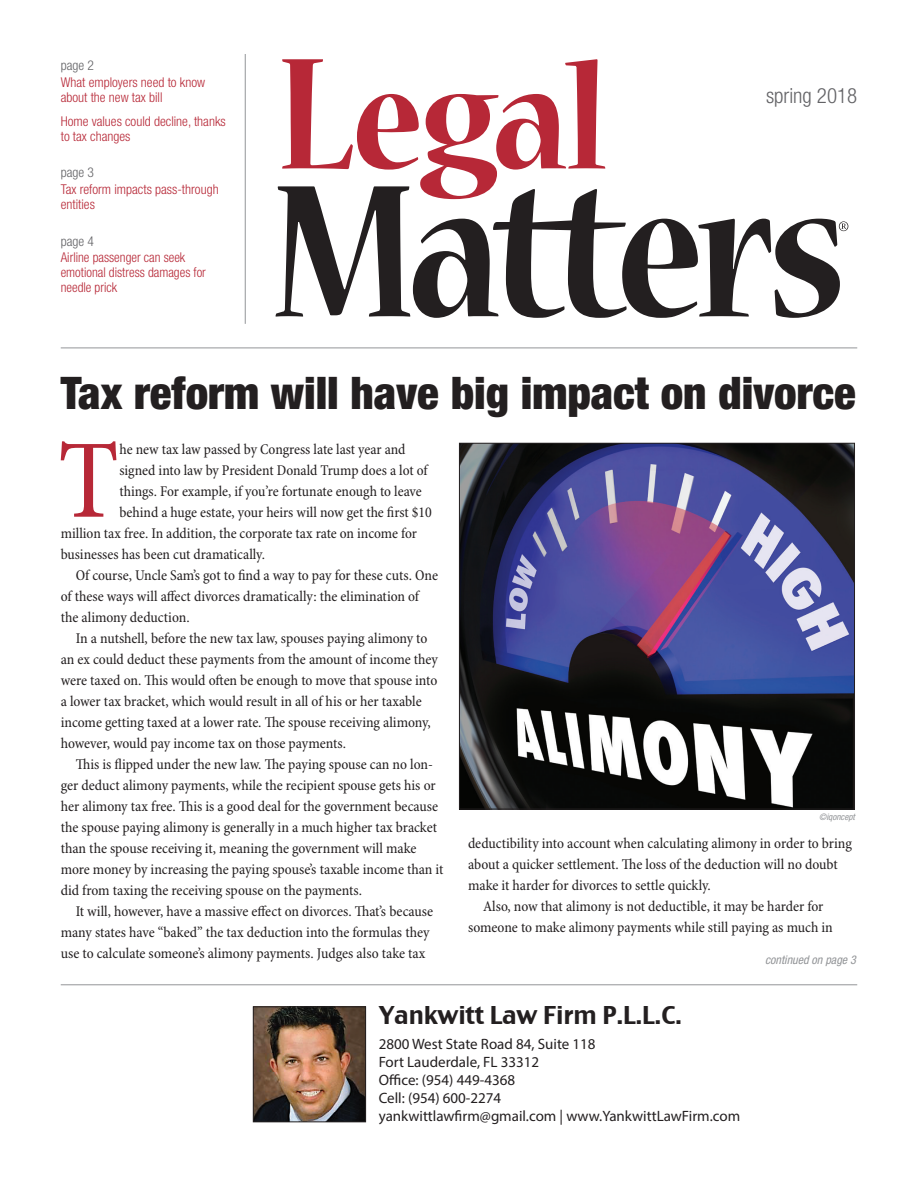
<style>
.page{position:relative;width:918px;height:1188px;background:#fff}
.page>*{position:absolute;margin:0;border:0;box-sizing:border-box;transform-origin:0 0}
.Body_text_with_DropC{font:condensed 113.1px "Minion Pro";color:#b72837}
.Story_Title_-_large{font:900 condensed 45px "Helvetica Neue LT Std";color:#231f20}
.t1{font:24px "Charcoal CY";letter-spacing:-.01em;color:#231f20}
.t2{font:300 condensed 21px "Helvetica Neue LT Std";color:#636366}
.Body_Text{font:condensed 15px/21px "Minion Pro";color:#231f20}
.Body_text_with_DropC-2{font:condensed 15px "Minion Pro";letter-spacing:-.005em;color:#231f20}
.t3{font:15px/18px "Myriad Pro";color:#231f20}
.TOC_-_title_BLUE{font:300 condensed 13.5px/15px "Helvetica Neue LT Std";color:#b72837}
.TOC_-_Page{font:300 condensed 13.5px "Helvetica Neue LT Std";color:#636366}
.TOC_-_title_BLUE-2{font:italic condensed 12px "Helvetica Neue LT Std";color:#939598}
.TOC_-_title_BLUE-3{font:italic condensed 9px "Helvetica Neue LT Std";color:#939598}
</style>
<div class="page">
<svg style="left:276px;top:186px;width:572px;height:132px"></svg>
<svg style="left:282px;top:59px;width:323px;height:140px"></svg>
<hr style="left:245px;top:54px;width:1px;height:270px;background:#939598">
<hr style="left:61px;top:348px;width:796px;height:1px;background:#939598">
<hr style="left:61px;top:984px;width:796px;height:1px;background:#939598">
<img style="left:461px;top:445px;width:392px;height:363px">
<div style="left:459px;top:443px;width:396px;height:367px;border:1px solid #231f20"></div>
<img style="left:255px;top:1008px;width:109px;height:112px">
<div style="left:253px;top:1006px;width:113px;height:116px;border:1px solid #231f20"></div>
<p class="TOC_-_Page" style="left:61px;top:58px;width:35px">page 2</p>
<p class="TOC_-_title_BLUE" style="left:61px;top:74px;width:146px">What employers need to know about the new tax bill</p>
<p class="TOC_-_title_BLUE" style="left:61px;top:113px;width:166px">Home values could decline, thanks to tax changes</p>
<p class="TOC_-_Page" style="left:61px;top:165px;width:35px">page 3</p>
<p class="TOC_-_title_BLUE" style="left:61px;top:182px;width:159px">Tax reform impacts pass-through entities</p>
<p class="TOC_-_Page" style="left:61px;top:233px;width:35px">page 4</p>
<p class="TOC_-_title_BLUE" style="left:61px;top:250px;width:147px">Airline passenger can seek emotional distress damages for needle prick</p>
<h3 class="t2" style="left:766px;top:84px;width:93px">spring 2018</h3>
<p class="Story_Title_-_large" style="left:61px;top:365px;width:797px">Tax reform will have big impact on divorce</p>
<p class="Body_text_with_DropC" style="left:58px;top:413px;width:63px">T</p>
<p class="Body_text_with_DropC-2" style="left:119px;top:440px;width:288px">he new tax law passed by Congress late last year and</p>
<p class="Body_text_with_DropC-2" style="left:119px;top:461px;width:310px">signed into law by President Donald Trump does a lot of</p>
<p class="Body_text_with_DropC-2" style="left:119px;top:482px;width:304px">things. For example, if you’re fortunate enough to leave</p>
<p class="Body_text_with_DropC-2" style="left:119px;top:503px;width:314px">behind a huge estate, your heirs will now get the first $10</p>
<p class="Body_text_with_DropC-2" style="left:61px;top:524px;width:358px">million tax free. In addition, the corporate tax rate on income for</p>
<p class="Body_text_with_DropC-2" style="left:61px;top:545px;width:206px">businesses has been cut dramatically.</p>
<p class="Body_Text" style="left:61px;top:565px;width:379px;text-indent:15px">Of course, Uncle Sam’s got to find a way to pay for these cuts. One of these ways will affect divorces dramatically: the elimination of the alimony deduction.</p>
<p class="Body_Text" style="left:61px;top:628px;width:379px;text-indent:15px">In a nutshell, before the new tax law, spouses paying alimony to an ex could deduct these payments from the amount of income they were taxed on. This would often be enough to move that spouse into a lower tax bracket, which would result in all of his or her taxable income getting taxed at a lower rate. The spouse receiving alimony, however, would pay income tax on those payments.</p>
<p class="Body_Text" style="left:61px;top:754px;width:384px;text-indent:15px">This is flipped under the new law. The paying spouse can no lon&shy;ger deduct alimony payments, while the recipient spouse gets his or her alimony tax free. This is a good deal for the government because the spouse paying alimony is generally in a much higher tax bracket than the spouse receiving it, meaning the government will make more money by increasing the paying spouse’s taxable income than it did from taxing the receiving spouse on the payments.</p>
<p class="Body_Text" style="left:61px;top:901px;width:374px;text-indent:15px">It will, however, have a massive effect on divorces. That’s because many states have “baked” the tax deduction into the formulas they use to calculate someone’s alimony payments. Judges also take tax</p>
<p class="TOC_-_title_BLUE-3" style="left:819px;top:812px;width:37px">©iqoncept</p>
<p class="Body_Text" style="left:468px;top:834px;width:385px">deductibility into account when calculating alimony in order to bring about a quicker settlement. The loss of the deduction will no doubt make it harder for divorces to settle quickly.</p>
<p class="Body_Text" style="left:468px;top:897px;width:366px;text-align:center">Also, now that alimony is not deductible, it may be harder for someone to make alimony payments while still paying as much in</p>
<p class="TOC_-_title_BLUE-2" style="left:765px;top:953px;width:92px">continued on page 3</p>
<p class="t1" style="left:379px;top:1000px;width:305px">Yankwitt Law Firm P.L.L.C.</p>
<p class="t3" style="left:379px;top:1035px;width:363px">2800 West State Road 84, Suite 118<br>Fort Lauderdale, FL 33312<br>Office: (954) 449-4368<br>Cell: (954) 600-2274<br>yankwittlawfirm@gmail.com | www.YankwittLawFirm.com</p>
</div>
